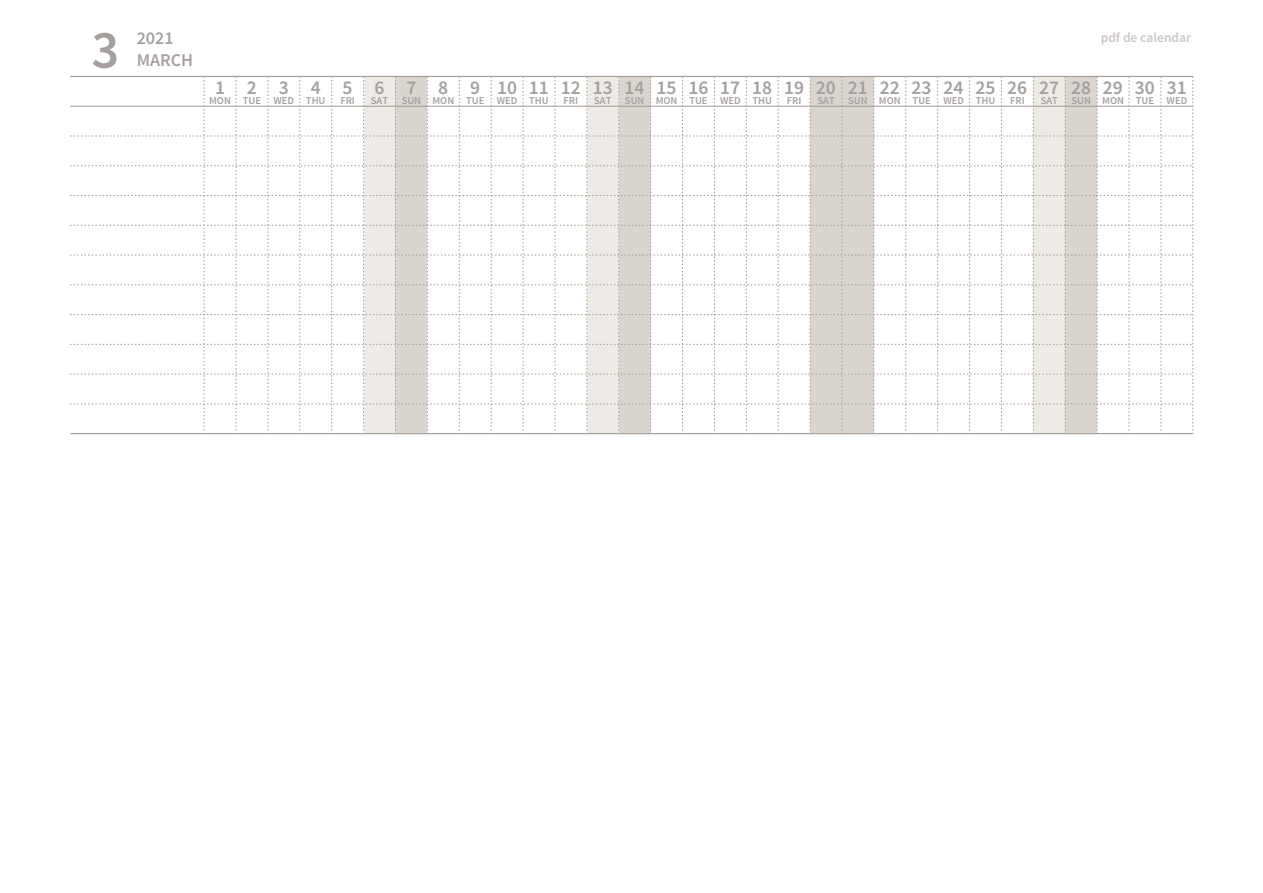
<style>
.page{position:relative;width:1263px;height:893px;background:#fff}
.page>*{position:absolute;margin:0;border:0;box-sizing:border-box;transform-origin:0 0}
.t1{font:600 54px "Source Sans Pro";color:#a5a09e}
.t2{font:600 19.5px "Source Sans Pro";color:#a5a09e}
.t3{font:600 18px "Source Sans Pro";color:#a5a09e}
.t4{font:600 13.5px "Source Sans Pro";color:#ccc7c3}
.t5{font:600 10.5px "Source Sans Pro";color:#a5a09e}
</style>
<div class="page">
<svg style="left:70px;top:76px;width:1123px;height:357px"></svg>
<hr style="left:70px;top:433px;width:1123px;height:1px;background:#a39b95">
<h1 class="t1" style="left:92px;top:16px;width:29px">3</h1>
<h3 class="t3" style="left:137px;top:26px;width:38px">2021</h3>
<p class="t4" style="left:1101px;top:29px;width:92px">pdf de calendar</p>
<h2 class="t2" style="left:215px;top:75px;width:973px">1 2 3 4 5 6 7 8 9 10111213141516171819202122232425262728293031</h2>
<p class="t5" style="left:209px;top:94px;width:118px">MON TUE WED THU</p>
<p class="t5" style="left:340px;top:94px;width:16px">FRI</p>
<p class="t5" style="left:371px;top:94px;width:19px">SAT</p>
<p class="t5" style="left:402px;top:94px;width:149px">SUN MON TUE WED THU</p>
<p class="t5" style="left:564px;top:94px;width:16px">FRI</p>
<p class="t5" style="left:594px;top:94px;width:19px">SAT</p>
<p class="t5" style="left:625px;top:94px;width:149px">SUN MON TUE WED THU</p>
<p class="t5" style="left:787px;top:94px;width:16px">FRI</p>
<p class="t5" style="left:817px;top:94px;width:19px">SAT</p>
<p class="t5" style="left:848px;top:94px;width:149px">SUN MON TUE WED THU</p>
<p class="t5" style="left:1010px;top:94px;width:16px">FRI</p>
<p class="t5" style="left:1041px;top:94px;width:19px">SAT</p>
<p class="t5" style="left:1071px;top:94px;width:117px">SUN MON TUE WED</p>
<h3 class="t3" style="left:137px;top:49px;width:58px">MARCH</h3>
</div>
